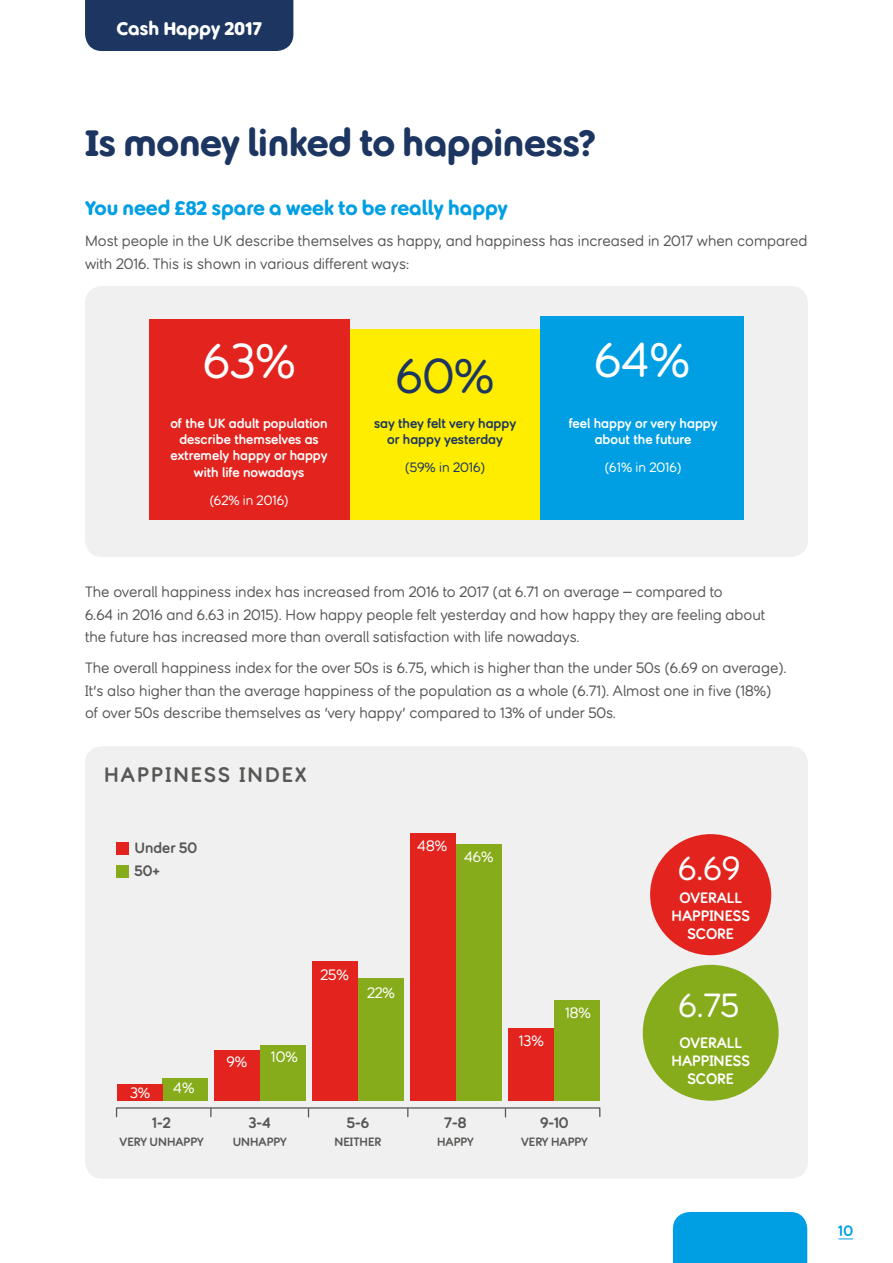
<style>
.page{position:relative;width:893px;height:1263px;background:#fff}
.page>*{position:absolute;margin:0;border:0;box-sizing:border-box;transform-origin:0 0}
.t1{font:48.9px "Sun Stroke Body";color:#fff}
.t2{font:48.9px "Sun Stroke Body";color:#1d3661}
.t3{font:39px "Sun Stroke Headline";letter-spacing:-.01em;color:#1d3661}
.t4{font:33.45px "Sun Stroke Body";color:#fff}
.t5{font:21px "Sun Stroke Headline";color:#009fe3}
.t6{font:700 21px "Sun Stroke Body";letter-spacing:.1em;color:#575756}
.t7{font:19.5px "Sun Stroke Headline";color:#fff}
.t8{font:700 15.15px/18.1px "Sun Stroke Body";color:#fff;text-align:center}
.t9{font:15.15px "Sun Stroke Body";color:#fff}
.t10{font:700 15.15px/22.6px "Sun Stroke Body";color:#575756}
.t11{font:15px/22.5px "Sun Stroke Body";color:#575756}
.t12{font:700 15px "Sun Stroke Body";color:#009fe3}
.t13{font:700 13.65px/16.4px "Sun Stroke Body";color:#fff;text-align:center}
.t14{font:700 13.65px/16.4px "Sun Stroke Body";color:#1d3661;text-align:center}
.t15{font:13.65px "Sun Stroke Body";color:#fff}
.t16{font:13.65px "Sun Stroke Body";color:#1d3661}
.t17{font:700 12px "Sun Stroke Body";color:#575756}
</style>
<div class="page">
<div style="left:85px;top:0;width:208px;height:51px;background:#1d3661"></div>
<div style="left:673px;top:1212px;width:134px;height:51px;background:#009fe3"></div>
<svg style="left:838px;top:1238px;width:15px;height:1px"></svg>
<div style="left:85px;top:286px;width:723px;height:271px;background:#f0f0f0;border-radius:17px"></div>
<div style="left:540px;top:316px;width:204px;height:204px;background:#009fe3"></div>
<div style="left:349px;top:329px;width:191px;height:191px;background:#ffed00"></div>
<div style="left:149px;top:319px;width:200px;height:201px;background:#e3231d"></div>
<div style="left:85px;top:746px;width:723px;height:433px;background:#f0f0f0;border-radius:17px"></div>
<div style="left:162px;top:1079px;width:46px;height:22px;background:#86ac1b"></div>
<div style="left:117px;top:1084px;width:45px;height:17px;background:#e3231d"></div>
<div style="left:260px;top:1045px;width:46px;height:56px;background:#86ac1b"></div>
<div style="left:214px;top:1051px;width:46px;height:50px;background:#e3231d"></div>
<div style="left:358px;top:978px;width:46px;height:123px;background:#86ac1b"></div>
<div style="left:312px;top:962px;width:46px;height:139px;background:#e3231d"></div>
<div style="left:456px;top:845px;width:46px;height:256px;background:#86ac1b"></div>
<div style="left:410px;top:833px;width:46px;height:268px;background:#e3231d"></div>
<div style="left:554px;top:1001px;width:46px;height:100px;background:#86ac1b"></div>
<div style="left:508px;top:1028px;width:46px;height:73px;background:#e3231d"></div>
<div style="left:116px;top:1107px;width:484px;height:10px;border:1px solid #575756"></div>
<svg style="left:210px;top:1108px;width:2px;height:9px"></svg>
<div style="left:117px;top:842px;width:12px;height:13px;background:#e3231d"></div>
<div style="left:117px;top:865px;width:12px;height:12px;background:#86ac1b"></div>
<div style="left:650px;top:834px;width:121px;height:121px;background:#e3231d;border-radius:50%"></div>
<div style="left:643px;top:965px;width:136px;height:136px;background:#86ac1b;border-radius:50%"></div>
<h3 class="t7" style="left:117px;top:18px;width:147px">Cash Happy 2017</h3>
<h2 class="t3" style="left:85px;top:123px;width:513px">Is money linked to happiness?</h2>
<h3 class="t5" style="left:85px;top:197px;width:424px">You need £82 spare a week to be really happy</h3>
<p class="t11" style="left:85px;top:230px;width:724px">Most people in the UK describe themselves as happy, and happiness has increased in 2017 when compared with 2016. This is shown in various different ways:</p>
<h1 class="t1" style="left:203px;top:335px;width:94px">63%</h1>
<p class="t13" style="left:170px;top:415px;width:159px">of the UK adult population describe themselves as extremely happy or happy with life nowadays</p>
<p class="t15" style="left:210px;top:493px;width:80px">(62% in 2016)</p>
<h1 class="t2" style="left:396px;top:350px;width:100px">60%</h1>
<p class="t14" style="left:374px;top:415px;width:144px">say they felt very happy or happy yesterday</p>
<p class="t16" style="left:405px;top:460px;width:82px">(59% in 2016)</p>
<h1 class="t1" style="left:595px;top:334px;width:97px">64%</h1>
<p class="t13" style="left:569px;top:415px;width:150px">feel happy or very happy about the future</p>
<p class="t15" style="left:605px;top:460px;width:78px">(61% in 2016)</p>
<p class="t11" style="left:85px;top:581px;width:682px">The overall happiness index has increased from 2016 to 2017 (at 6.71 on average – compared to<br>6.64 in 2016 and 6.63 in 2015). How happy people felt yesterday and how happy they are feeling about the future has increased more than overall satisfaction with life nowadays.</p>
<p class="t11" style="left:85px;top:657px;width:703px">The overall happiness index for the over 50s is 6.75, which is higher than the under 50s (6.69 on average).<br>It’s also higher than the average happiness of the population as a whole (6.71). Almost one in five (18%) of over 50s describe themselves as ‘very happy’ compared to 13% of under 50s.</p>
<h3 class="t6" style="left:104px;top:763px;width:204px">HAPPINESS INDEX</h3>
<p class="t10" style="left:134px;top:837px;width:64px">Under 50<br>50+</p>
<p class="t9" style="left:417px;top:838px;width:31px">48%</p>
<p class="t9" style="left:464px;top:849px;width:31px">46%</p>
<p class="t9" style="left:130px;top:1085px;width:22px">3%</p>
<p class="t9" style="left:173px;top:1080px;width:23px">4%</p>
<p class="t10" style="left:152px;top:1111px;width:20px">1-2</p>
<p class="t17" style="left:120px;top:1135px;width:86px">VERY UNHAPPY</p>
<p class="t9" style="left:226px;top:1054px;width:22px">9%</p>
<p class="t9" style="left:271px;top:1048px;width:28px">10%</p>
<p class="t10" style="left:249px;top:1111px;width:23px">3-4</p>
<p class="t17" style="left:233px;top:1135px;width:56px">UNHAPPY</p>
<p class="t9" style="left:320px;top:966px;width:30px">25%</p>
<p class="t9" style="left:367px;top:984px;width:29px">22%</p>
<p class="t10" style="left:347px;top:1111px;width:24px">5-6</p>
<p class="t17" style="left:335px;top:1135px;width:48px">NEITHER</p>
<p class="t10" style="left:444px;top:1111px;width:24px">7-8</p>
<p class="t17" style="left:437px;top:1135px;width:38px">HAPPY</p>
<p class="t9" style="left:519px;top:1032px;width:26px">13%</p>
<p class="t9" style="left:565px;top:1004px;width:27px">18%</p>
<p class="t10" style="left:540px;top:1111px;width:30px">9-10</p>
<p class="t17" style="left:521px;top:1135px;width:68px">VERY HAPPY</p>
<h3 class="t4" style="left:678px;top:851px;width:64px">6.69</h3>
<p class="t8" style="left:671px;top:888px;width:80px">OVERALL<br>HAPPINESS<br>SCORE</p>
<h3 class="t4" style="left:678px;top:987px;width:62px">6.75</h3>
<p class="t8" style="left:671px;top:1034px;width:80px">OVERALL<br>HAPPINESS<br>SCORE</p>
<p class="t12" style="left:838px;top:1223px;width:17px">10</p>
</div>
